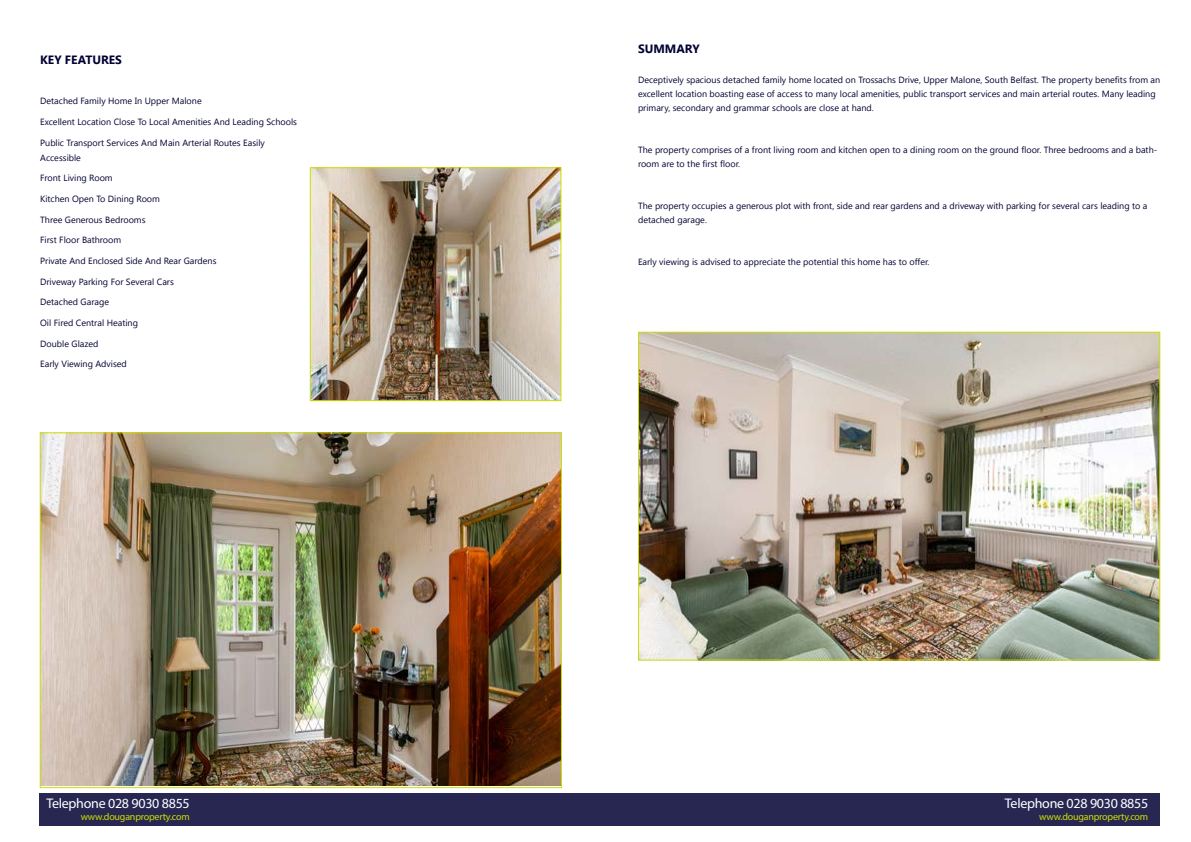
<style>
.page{position:relative;width:1191px;height:842px;background:#fff}
.page>*{position:absolute;margin:0;border:0;box-sizing:border-box;transform-origin:0 0}
.t1{font:14px "Myriad Pro";letter-spacing:-.02em;color:#fff}
.t2{font:700 12px "Segoe UI";color:#003}
.t3{font:10px "Myriad Pro";letter-spacing:-.02em;color:#cfde00}
.t4{font:9px/14px "Segoe UI";color:#003}
</style>
<div class="page">
<img style="left:42px;top:434px;width:518px;height:351px">
<img style="left:640px;top:334px;width:518px;height:324px">
<div style="left:40px;top:794px;width:1119px;height:32px;background:#272752"></div>
<img style="left:312px;top:169px;width:247px;height:230px">
<div style="left:310px;top:167px;width:251px;height:234px;border:1px solid #cfde00"></div>
<h2 class="t2" style="left:40px;top:51px;width:83px">KEY FEATURES</h2>
<p class="t4" style="left:40px;top:94px;width:163px">Detached Family Home In Upper Malone</p>
<p class="t4" style="left:40px;top:114px;width:258px">Excellent Location Close To Local Amenities And Leading Schools</p>
<p class="t4" style="left:40px;top:135px;width:226px;line-height:15px">Public Transport Services And Main Arterial Routes Easily<br>Accessible</p>
<p class="t4" style="left:40px;top:171px;width:74px">Front Living Room</p>
<p class="t4" style="left:40px;top:191px;width:121px">Kitchen Open To Dining Room</p>
<p class="t4" style="left:40px;top:212px;width:107px">Three Generous Bedrooms</p>
<p class="t4" style="left:40px;top:233px;width:83px">First Floor Bathroom</p>
<p class="t4" style="left:40px;top:253px;width:178px">Private And Enclosed Side And Rear Gardens</p>
<p class="t4" style="left:40px;top:274px;width:135px">Driveway Parking For Several Cars</p>
<p class="t4" style="left:40px;top:295px;width:70px">Detached Garage</p>
<p class="t4" style="left:40px;top:315px;width:99px">Oil Fired Central Heating</p>
<p class="t4" style="left:40px;top:336px;width:60px">Double Glazed</p>
<p class="t4" style="left:40px;top:357px;width:88px">Early Viewing Advised</p>
<h1 class="t1" style="left:46px;top:795px;width:145px">Telephone 028 9030 8855</h1>
<p class="t3" style="left:81px;top:811px;width:110px">www.douganproperty.com</p>
<h2 class="t2" style="left:638px;top:40px;width:63px">SUMMARY</h2>
<p class="t4" style="left:638px;top:73px;width:524px">Deceptively spacious detached family home located on Trossachs Drive, Upper Malone, South Belfast. The property benefits from an excellent location boasting ease of access to many local amenities, public transport services and main arterial routes. Many leading primary, secondary and grammar schools are close at hand.</p>
<p class="t4" style="left:638px;top:143px;width:521px">The property comprises of a front living room and kitchen open to a dining room on the ground floor. Three bedrooms and a bath&shy;room are to the first floor.</p>
<p class="t4" style="left:638px;top:199px;width:511px">The property occupies a generous plot with front, side and rear gardens and a driveway with parking for several cars leading to a detached garage.</p>
<p class="t4" style="left:638px;top:255px;width:293px">Early viewing is advised to appreciate the potential this home has to offer.</p>
<h1 class="t1" style="left:1005px;top:795px;width:145px">Telephone 028 9030 8855</h1>
<p class="t3" style="left:1039px;top:811px;width:110px">www.douganproperty.com</p>
</div>
